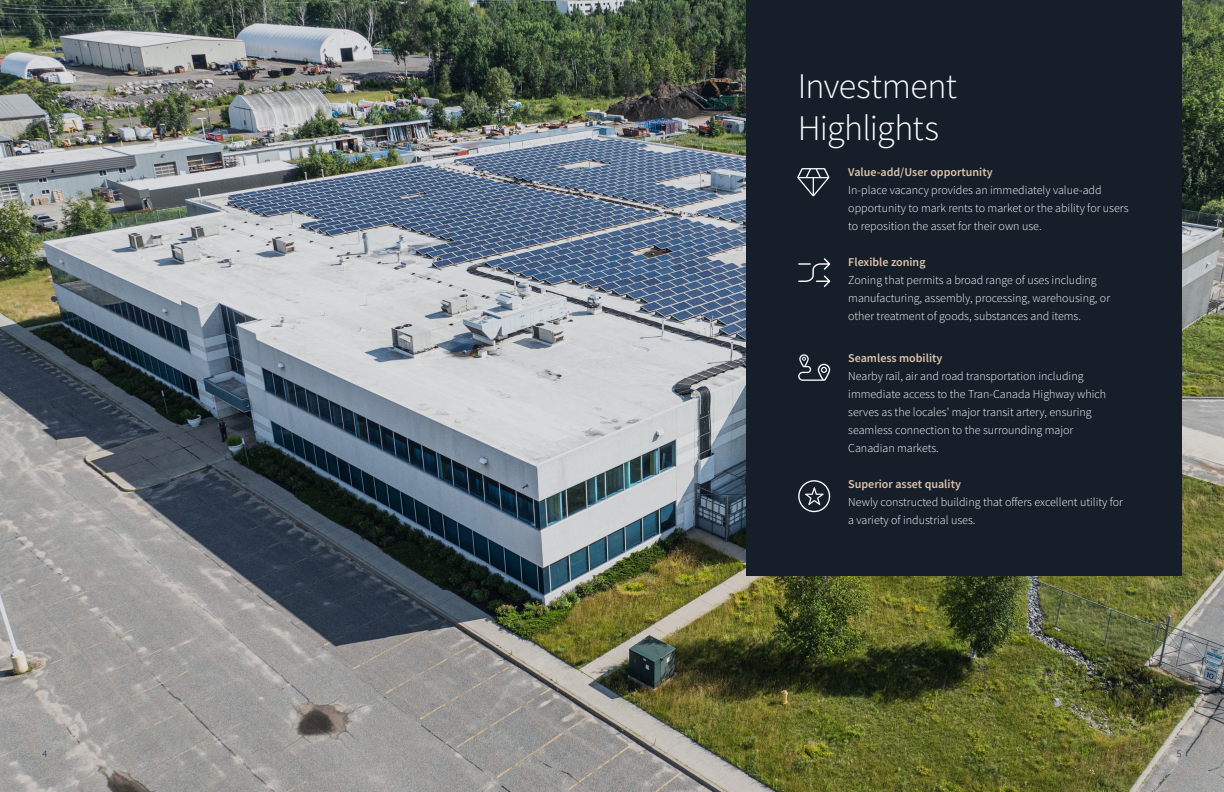
<style>
.page{position:relative;width:1224px;height:792px;background:#fff}
.page>*{position:absolute;margin:0;border:0;box-sizing:border-box;transform-origin:0 0}
.t1{font:300 36px/42px "Source Sans Pro";letter-spacing:-.02em;color:#fff}
.t2{font:300 12px/18px "Source Sans Pro";color:#fff}
.t3{font:600 12px "Source Sans Pro";color:#dfc4ac}
.t4{font:300 10px "Source Sans Pro";color:#151e29}
</style>
<div class="page">
<img style="left:0;top:0;width:1224px;height:792px">
<div style="left:746px;top:0;width:435px;height:576px;background:#151e29"></div>
<svg style="left:798px;top:480px;width:32px;height:32px"></svg>
<svg style="left:798px;top:354px;width:32px;height:27px"></svg>
<svg style="left:797px;top:168px;width:32px;height:28px"></svg>
<svg style="left:798px;top:258px;width:32px;height:29px"></svg>
<h1 class="t1" style="left:798px;top:65px;width:161px">Investment<br>Highlights</h1>
<p class="t3" style="left:848px;top:164px;width:146px">Value-add/User opportunity</p>
<p class="t2" style="left:848px;top:181px;width:282px">In-place vacancy provides an immediately value-add opportunity to mark rents to market or the ability for users to reposition the asset for their own use.</p>
<p class="t3" style="left:848px;top:254px;width:79px">Flexible zoning</p>
<p class="t2" style="left:848px;top:271px;width:263px">Zoning that permits a broad range of uses including manufacturing, assembly, processing, warehousing, or other treatment of goods, substances and items.</p>
<p class="t3" style="left:848px;top:350px;width:96px">Seamless mobility</p>
<p class="t2" style="left:848px;top:367px;width:259px">Nearby rail, air and road transportation including immediate access to the Tran-Canada Highway which serves as the locales' major transit artery, ensuring seamless connection to the surrounding major Canadian markets.</p>
<p class="t3" style="left:848px;top:476px;width:114px">Superior asset quality</p>
<p class="t2" style="left:848px;top:493px;width:276px">Newly constructed building that offers excellent utility for a variety of industrial uses.</p>
<p class="t4" style="left:43px;top:748px;width:6px">4</p>
<p class="t4" style="left:1177px;top:748px;width:6px">5</p>
</div>
